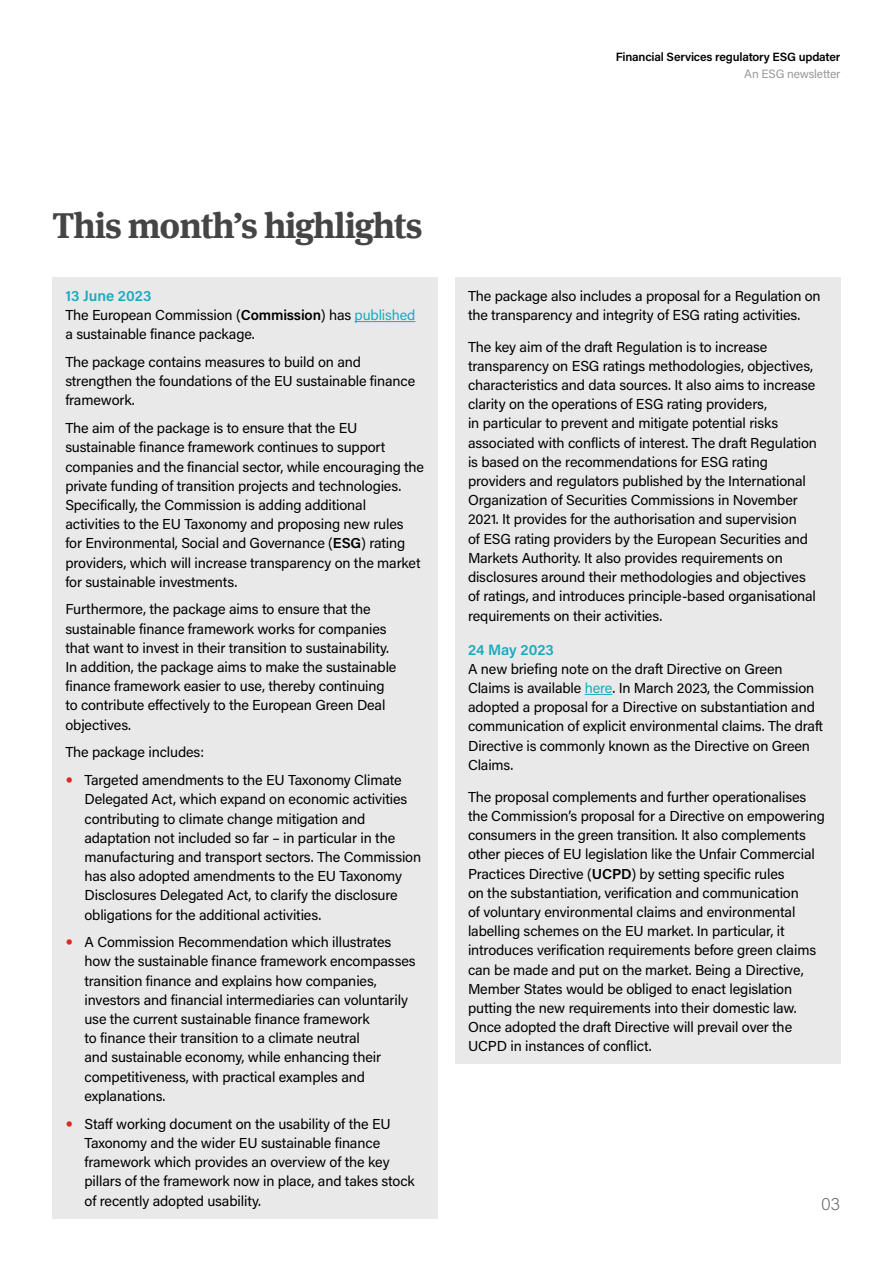
<style>
.page{position:relative;width:893px;height:1263px;background:#fff}
.page>*{position:absolute;margin:0;border:0;box-sizing:border-box;transform-origin:0 0}
.t1{font:700 36px "Meta Serif Offc Pro";letter-spacing:-.03em;color:#454545}
.t2{font:200 18px "Acumin Pro";color:#666}
.t3{font:600 15px "Acumin Pro";color:#19abbe}
.t4{font:14.4px/19.2px "Acumin Pro";letter-spacing:-.01em;color:#000}
.t5{font:600 12px "Acumin Pro";letter-spacing:-.015em;color:#000}
.t6{font:12px "Acumin Pro";letter-spacing:-.015em;color:#999}
.s1{font-weight:600}
.s2{color:#19abbe}
.s3{font-family:"Meta Serif Offc Pro";font-size:15px;color:#dd2720}
</style>
<div class="page">
<hr style="left:0;top:0;width:1px;height:1263px;background:#cbe8ea">
<img style="left:0;top:406px;width:1px;height:857px">
<div style="left:53px;top:277px;width:385px;height:941px;background:#e9e9e9"></div>
<hr style="left:355px;top:321px;width:60px;height:1px;background:#19abbe">
<div style="left:455px;top:277px;width:385px;height:787px;background:#e9e9e9"></div>
<svg style="left:585px;top:694px;width:27px;height:1px"></svg>
<p class="t5" style="left:616px;top:49px;width:226px">Financial Services regulatory ESG updater</p>
<p class="t6" style="left:744px;top:65px;width:98px">An ESG newsletter</p>
<h1 class="t1" style="left:53px;top:197px;width:371px">This month’s highlights</h1>
<p class="t3" style="left:65px;top:285px;width:88px">13 June 2023</p>
<p class="t4" style="left:65px;top:305px;width:352px">The European Commission (<span class="s1">Commission</span>) has <span class="s2">published </span>a sustainable finance package.</p>
<p class="t4" style="left:65px;top:352px;width:351px">The package contains measures to build on and strengthen the foundations of the EU sustainable finance framework.</p>
<p class="t4" style="left:65px;top:418px;width:360px">The aim of the package is to ensure that the EU sustainable finance framework continues to support companies and the financial sector, while encouraging the private funding of transition projects and technologies.<br>Specifically, the Commission is adding additional activities to the EU Taxonomy and proposing new rules<br>for Environmental, Social and Governance (<span class="s1">ESG</span>) rating providers, which will increase transparency on the market for sustainable investments.</p>
<p class="t4" style="left:65px;top:599px;width:333px">Furthermore, the package aims to ensure that the sustainable finance framework works for companies that want to invest in their transition to sustainability.<br>In addition, the package aims to make the sustainable finance framework easier to use, thereby continuing to contribute effectively to the European Green Deal objectives.</p>
<p class="t4" style="left:65px;top:742px;width:140px">The package includes:</p>
<p class="t4" style="left:85px;top:770px;width:338px;text-indent:-19px"><span class="s3">•</span> Targeted amendments to the EU Taxonomy Climate Delegated Act, which expand on economic activities contributing to climate change mitigation and adaptation not included so far – in particular in the manufacturing and transport sectors. The Commission has also adopted amendments to the EU Taxonomy Disclosures Delegated Act, to clarify the disclosure obligations for the additional activities.</p>
<p class="t4" style="left:85px;top:932px;width:333px;text-indent:-19px"><span class="s3">•</span> A Commission Recommendation which illustrates how the sustainable finance framework encompasses transition finance and explains how companies, investors and financial intermediaries can voluntarily use the current sustainable finance framework<br>to finance their transition to a climate neutral<br>and sustainable economy, while enhancing their competitiveness, with practical examples and explanations.</p>
<p class="t4" style="left:85px;top:1113px;width:332px;text-indent:-19px"><span class="s3">•</span> Staff working document on the usability of the EU Taxonomy and the wider EU sustainable finance framework which provides an overview of the key pillars of the framework now in place, and takes stock of recently adopted usability.</p>
<p class="t4" style="left:468px;top:285px;width:354px">The package also includes a proposal for a Regulation on the transparency and integrity of ESG rating activities.</p>
<p class="t4" style="left:468px;top:336px;width:350px">The key aim of the draft Regulation is to increase transparency on ESG ratings methodologies, objectives, characteristics and data sources. It also aims to increase clarity on the operations of ESG rating providers,<br>in particular to prevent and mitigate potential risks associated with conflicts of interest. The draft Regulation is based on the recommendations for ESG rating providers and regulators published by the International Organization of Securities Commissions in November 2021. It provides for the authorisation and supervision<br>of ESG rating providers by the European Securities and Markets Authority. It also provides requirements on disclosures around their methodologies and objectives of ratings, and introduces principle-based organisational requirements on their activities.</p>
<p class="t3" style="left:468px;top:639px;width:87px">24 May 2023</p>
<p class="t4" style="left:468px;top:658px;width:357px">A new briefing note on the draft Directive on Green Claims is available <span class="s2">here</span>. In March 2023, the Commission adopted a proposal for a Directive on substantiation and communication of explicit environmental claims. The draft Directive is commonly known as the Directive on Green Claims.</p>
<p class="t4" style="left:468px;top:786px;width:358px">The proposal complements and further operationalises the Commission’s proposal for a Directive on empowering consumers in the green transition. It also complements other pieces of EU legislation like the Unfair Commercial Practices Directive (<span class="s1">UCPD</span>) by setting specific rules<br>on the substantiation, verification and communication<br>of voluntary environmental claims and environmental labelling schemes on the EU market. In particular, it introduces verification requirements before green claims can be made and put on the market. Being a Directive, Member States would be obliged to enact legislation putting the new requirements into their domestic law.<br>Once adopted the draft Directive will prevail over the UCPD in instances of conflict.</p>
<p class="t2" style="left:821px;top:1192px;width:21px">03</p>
</div>
